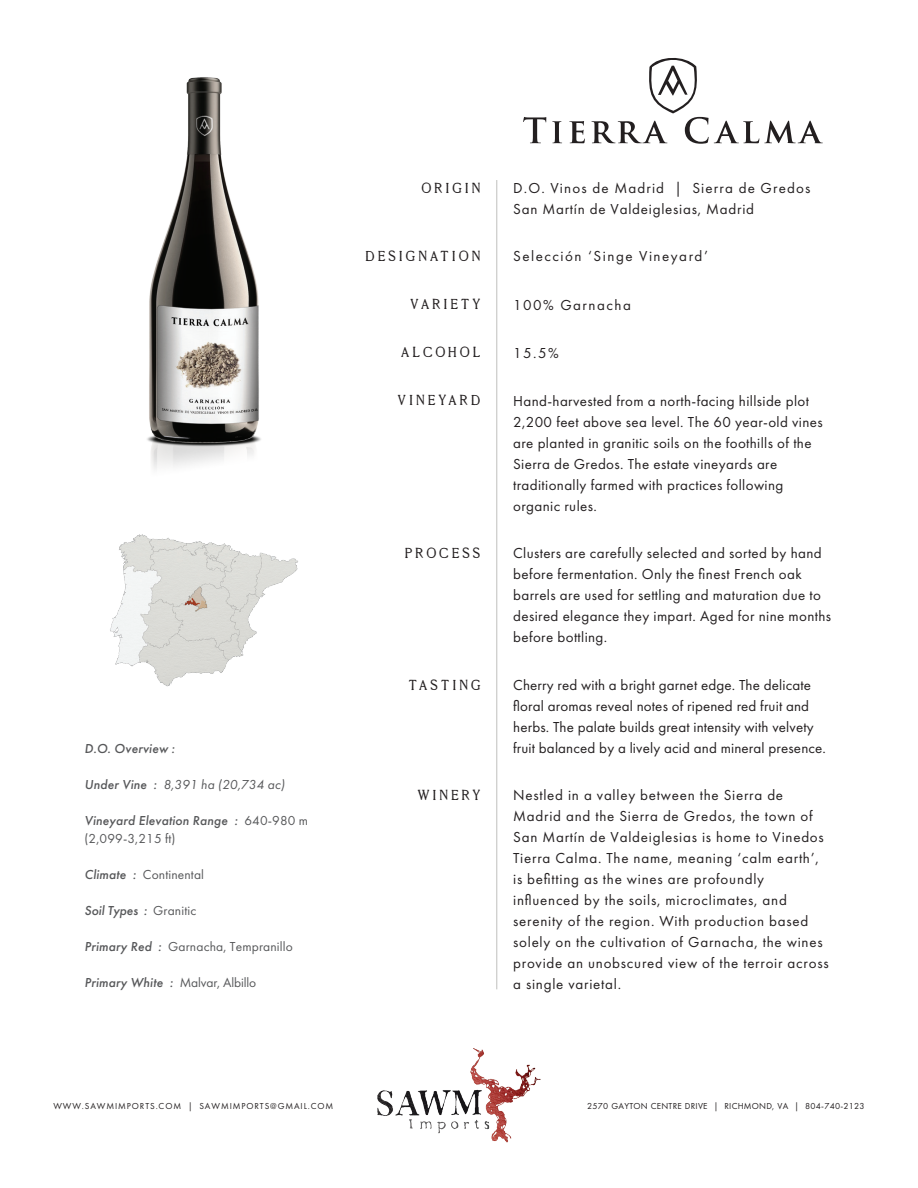
<style>
.page{position:relative;width:918px;height:1188px;background:#fff}
.page>*{position:absolute;margin:0;border:0;box-sizing:border-box;transform-origin:0 0}
.t1{font:15px/21px "Futura PT";letter-spacing:.025em;color:#231f20}
.t2{font:15px/21px "Futura PT";letter-spacing:.05em;color:#231f20}
.t3{font:15px "Millesime";letter-spacing:.2em;color:#231f20}
.t4{font:15px "Futura PT";letter-spacing:.1em;color:#231f20}
.t5{font:italic 500 13.5px/18px "Futura PT";letter-spacing:.01em;color:#57585a}
.t6{font:13.5px "Futura PT";letter-spacing:.01em;color:#57585a}
.t7{font:italic 13.5px "Futura PT";letter-spacing:.01em;color:#57585a}
.t8{font:13.5px "Futura PT";letter-spacing:-.01em;color:#57585a}
.t9{font:9px "Futura PT";letter-spacing:.025em;color:#231f20}
.t10{font:9px "Futura PT";letter-spacing:.1em;color:#231f20}
.s1{font-weight:500}
.s2{font-weight:400;font-style:normal}
.s3{font-weight:500;font-style:italic}
</style>
<div class="page">
<img style="left:147px;top:77px;width:114px;height:392px">
<img style="left:377px;top:1048px;width:164px;height:95px">
<hr style="left:496px;top:180px;width:1px;height:809px;background:#bfc0bd">
<img style="left:110px;top:534px;width:188px;height:153px">
<svg style="left:523px;top:117px;width:23px;height:26px"></svg>
<svg style="left:552px;top:121px;width:10px;height:22px"></svg>
<svg style="left:569px;top:121px;width:16px;height:22px"></svg>
<svg style="left:592px;top:58px;width:231px;height:86px"></svg>
<p class="t3" style="left:422px;top:179px;width:60px">ORIGIN</p>
<p class="t2" style="left:513px;top:178px;width:299px">D.O. Vinos de Madrid | Sierra de Gredos<br>San Martín de Valdeiglesias, Madrid</p>
<p class="t3" style="left:365px;top:247px;width:117px">DESIGNATION</p>
<p class="t4" style="left:513px;top:248px;width:196px">Selección ‘Singe Vineyard’</p>
<p class="t3" style="left:410px;top:295px;width:72px">VARIETY</p>
<p class="t4" style="left:513px;top:296px;width:119px">100% Garnacha</p>
<p class="t3" style="left:401px;top:343px;width:81px">ALCOHOL</p>
<p class="t1" style="left:513px;top:342px;width:47px">15.5%</p>
<p class="t5" style="left:84px;top:740px;width:92px">D.O. Overview :</p>
<p class="t7" style="left:84px;top:777px;width:202px"><span class="s1">Under Vine :</span> 8,391 ha (20,734 ac)</p>
<p class="t5" style="left:84px;top:812px;width:225px">Vineyard Elevation Range : <span class="s2">640-980 m (2,099-3,215 ft)</span></p>
<p class="t6" style="left:84px;top:867px;width:121px"><span class="s3">Climate :</span> Continental</p>
<p class="t5" style="left:84px;top:902px;width:113px">Soil Types : <span class="s2">Granitic</span></p>
<p class="t6" style="left:84px;top:939px;width:210px"><span class="s3">Primary Red :</span> Garnacha, Tempranillo</p>
<p class="t8" style="left:84px;top:975px;width:173px"><span class="s3">Primary White :</span> Malvar, Albillo</p>
<p class="t3" style="left:398px;top:391px;width:84px">VINEYARD</p>
<p class="t1" style="left:513px;top:390px;width:311px">Hand-harvested from a north-facing hillside plot 2,200 feet above sea level. The 60 year-old vines are planted in granitic soils on the foothills of the Sierra de Gredos. The estate vineyards are traditionally farmed with practices following organic rules.</p>
<p class="t3" style="left:405px;top:545px;width:77px">PROCESS</p>
<p class="t1" style="left:513px;top:543px;width:320px">Clusters are carefully selected and sorted by hand before fermentation. Only the finest French oak barrels are used for settling and maturation due to desired elegance they impart. Aged for nine months before bottling.</p>
<p class="t3" style="left:409px;top:677px;width:73px">TASTING</p>
<p class="t1" style="left:513px;top:675px;width:314px">Cherry red with a bright garnet edge. The delicate floral aromas reveal notes of ripened red fruit and herbs. The palate builds great intensity with velvety fruit balanced by a lively acid and mineral presence.</p>
<p class="t3" style="left:417px;top:787px;width:64px">WINERY</p>
<p class="t2" style="left:513px;top:785px;width:317px">Nestled in a valley between the Sierra de Madrid and the Sierra de Gredos, the town of San Martín de Valdeiglesias is home to Vinedos Tierra Calma. The name, meaning ‘calm earth’, is befitting as the wines are profoundly influenced by the soils, microclimates, and serenity of the region. With production based solely on the cultivation of Garnacha, the wines provide an unobscured view of the terroir across a single varietal.</p>
<p class="t10" style="left:53px;top:1101px;width:281px">WWW.SAWMIMPORTS.COM | SAWMIMPORTS@GMAIL.COM</p>
<p class="t9" style="left:587px;top:1101px;width:279px">2570 GAYTON CENTRE DRIVE | RICHMOND, VA | 804-740-2123</p>
</div>
